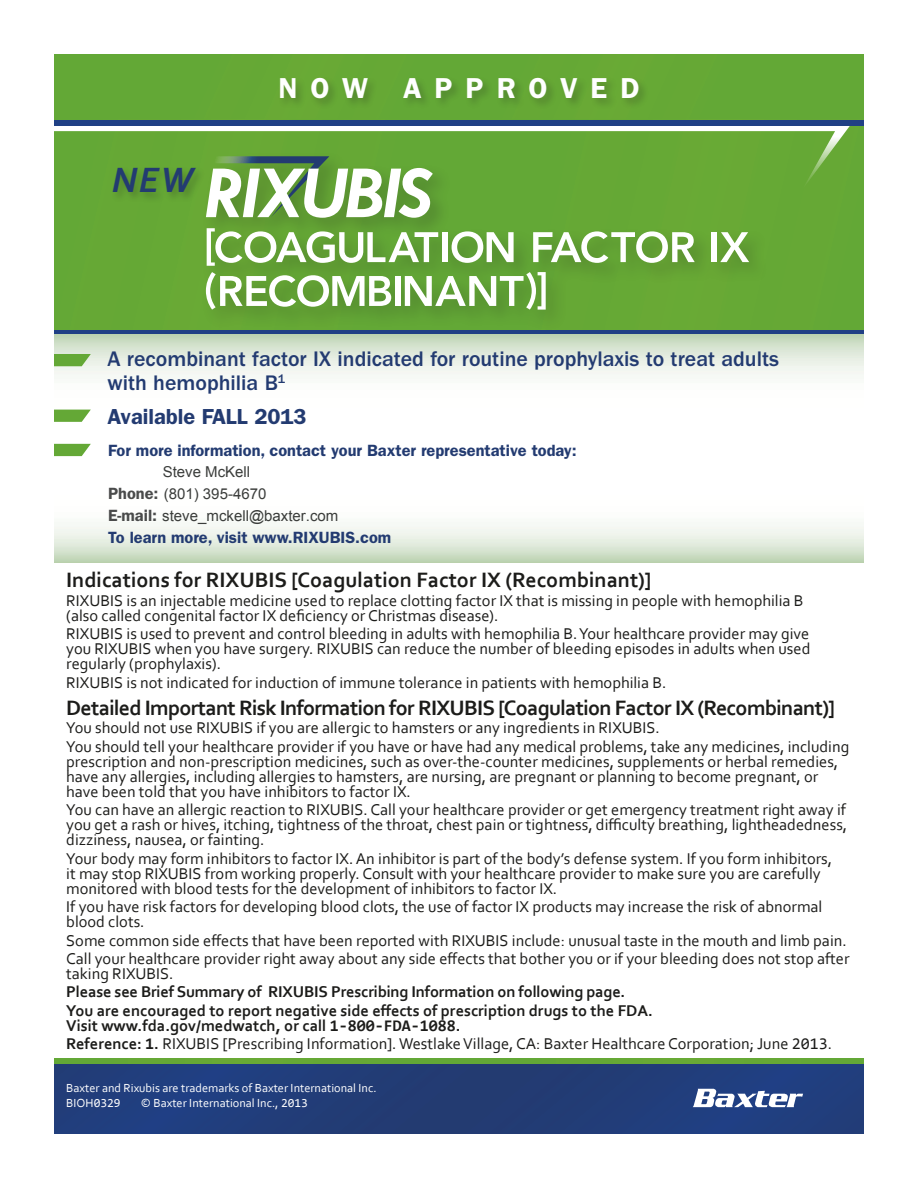
<style>
.page{position:relative;width:918px;height:1188px;background:#fff}
.page>*{position:absolute;margin:0;border:0;box-sizing:border-box;transform-origin:0 0}
.t1{font:italic 700 36.75px "Corbel";color:#233b71}
.t2{font:600 28.95px "ITC Franklin Gothic Std";letter-spacing:.45em;color:#fff}
.t3{font:500 21.75px/24.6px "ITC Franklin Gothic Std";color:#233b71}
.t4{font:700 21.75px "Corbel";letter-spacing:-.03em;color:#1c1c1a}
.t5{font:700 21.75px "Corbel";color:#1c1c1a}
.t6{font:600 21.75px "ITC Franklin Gothic Std";color:#233b71}
.t7{font:16.35px/15px "Corbel";color:#1c1c1a}
.t8{font:700 16.35px/18.5px "Corbel";letter-spacing:-.01em;color:#1c1c1a}
.t9{font:600 16.35px "ITC Franklin Gothic Std";color:#233b71}
.t10{font:15px/21.6px "Arial";color:#3b3d3b}
.t11{font:12.3px/14.7px "Corbel";color:#fff}
.s1{font-family:"ITC Franklin Gothic Std";font-weight:600;font-size:16.35px;color:#4a4b4b}
.s2{font-weight:700}
.s3{font-family:"Consolas";font-weight:700}
.s4{font-family:"Consolas"}
</style>
<div class="page">
<div style="left:54px;top:118px;width:810px;height:215px;background:#66a835"></div>
<div style="left:54px;top:54px;width:810px;height:65px;background:#63a836"></div>
<svg style="left:54px;top:331px;width:810px;height:4px;fill:#204085"></svg>
<svg style="left:54px;top:335px;width:810px;height:227px"></svg>
<div style="left:201px;top:151px;width:569px;height:181px;background:#1c1c1a;opacity:.25"></div>
<svg style="left:206px;top:190px;width:227px;height:28px"></svg>
<svg style="left:207px;top:228px;width:231px;height:38px"></svg>
<div style="left:442px;top:232px;width:5px;height:30px;background:#fff"></div>
<svg style="left:452px;top:231px;width:62px;height:32px"></svg>
<svg style="left:533px;top:231px;width:162px;height:32px"></svg>
<div style="left:712px;top:232px;width:5px;height:30px;background:#fff"></div>
<svg style="left:720px;top:232px;width:29px;height:30px"></svg>
<svg style="left:206px;top:272px;width:185px;height:38px"></svg>
<div style="left:395px;top:276px;width:5px;height:30px;background:#fff"></div>
<svg style="left:405px;top:272px;width:141px;height:38px"></svg>
<div style="left:111px;top:166px;width:95px;height:38px;background:#1c1c1a;opacity:.25"></div>
<div style="left:54px;top:1060px;width:810px;height:74px;background:#223d79"></div>
<svg style="left:693px;top:1089px;width:110px;height:18px"></svg>
<div style="left:54px;top:1059px;width:810px;height:5px;background:#66a835"></div>
<svg style="left:54px;top:126px;width:796px;height:64px"></svg>
<div style="left:54px;top:121px;width:810px;height:5px;background:#204085"></div>
<svg style="left:54px;top:354px;width:37px;height:12px"></svg>
<svg style="left:54px;top:410px;width:37px;height:12px"></svg>
<svg style="left:54px;top:444px;width:37px;height:12px"></svg>
<div style="left:278px;top:76px;width:371px;height:34px;background:#1c1c1a;opacity:.25"></div>
<h1 class="t1" style="left:112px;top:157px;width:83px">NEW</h1>
<h2 class="t2" style="left:278px;top:71px;width:363px">NOW APPROVED</h2>
<h3 class="t3" style="left:108px;top:346px;width:673px">A recombinant factor IX indicated for routine prophylaxis to treat adults with hemophilia B<sup>1</sup></h3>
<h3 class="t6" style="left:108px;top:404px;width:201px">Available FALL 2013</h3>
<p class="t9" style="left:108px;top:440px;width:470px">For more information, contact your Baxter representative today:</p>
<p class="t10" style="left:108px;top:483px;width:232px"><span class="s1">Phone:</span> (801) 395-4670<br><span class="s1">E-mail:</span> steve_mckell@baxter.com</p>
<p class="t9" style="left:108px;top:528px;width:285px">To learn more, visit www.RIXUBIS.com</p>
<p class="t10" style="left:163px;top:461px;width:89px">Steve McKell</p>
<h3 class="t5" style="left:66px;top:567px;width:587px">Indications for RIXUBIS [Coagulation Factor IX (Recombinant)]</h3>
<p class="t7" style="left:66px;top:592px;width:739px">RIXUBIS is an injectable medicine used to replace clotting factor IX that is missing in people with hemophilia B (also called congenital factor IX deficiency or Christmas disease).</p>
<p class="t7" style="left:66px;top:626px;width:746px;text-align:justify">RIXUBIS is used to prevent and control bleeding in adults with hemophilia B. Your healthcare provider may give you RIXUBIS when you have surgery. RIXUBIS can reduce the number of bleeding episodes in adults when used regularly (prophylaxis).</p>
<p class="t7" style="left:66px;top:674px;width:602px">RIXUBIS is not indicated for induction of immune tolerance in patients with hemophilia B.</p>
<h3 class="t4" style="left:66px;top:694px;width:770px">Detailed Important Risk Information for RIXUBIS [Coagulation Factor IX (Recombinant)]</h3>
<p class="t7" style="left:66px;top:718px;width:785px;line-height:18.5px">You should not use RIXUBIS if you are allergic to hamsters or any ingredients in RIXUBIS.<br>You should tell your healthcare provider if you have or have had any medical problems, take any medicines, including</p>
<p class="t7" style="left:66px;top:753px;width:774px">prescription and non-prescription medicines, such as over-the-counter medicines, supplements or herbal remedies, have any allergies, including allergies to hamsters, are nursing, are pregnant or planning to become pregnant, or have been told that you have inhibitors to factor IX.</p>
<p class="t7" style="left:66px;top:802px;width:783px;text-align:justify">You can have an allergic reaction to RIXUBIS. Call your healthcare provider or get emergency treatment right away if you get a rash or hives, itching, tightness of the throat, chest pain or tightness, difficulty breathing, lightheadedness, dizziness, nausea, or fainting.</p>
<p class="t7" style="left:66px;top:850px;width:767px">Your body may form inhibitors to factor IX. An inhibitor is part of the body’s defense system. If you form inhibitors, it may stop RIXUBIS from working properly. Consult with your healthcare provider to make sure you are carefully monitored with blood tests for the development of inhibitors to factor IX.</p>
<p class="t7" style="left:66px;top:899px;width:758px">If you have risk factors for developing blood clots, the use of factor IX products may increase the risk of abnormal blood clots.</p>
<p class="t7" style="left:66px;top:931px;width:785px;line-height:18.5px">Some common side effects that have been reported with RIXUBIS include: unusual taste in the mouth and limb pain.<br>Call your healthcare provider right away about any side effects that bother you or if your bleeding does not stop after</p>
<p class="t7" style="left:66px;top:966px;width:109px">taking RIXUBIS.</p>
<p class="t8" style="left:66px;top:982px;width:588px">Please see Brief Summary of RIXUBIS Prescribing Information on following page.<br>You are encouraged to report negative side effects of prescription drugs to the FDA.</p>
<p class="t7" style="left:66px;top:1016px;width:767px;line-height:18.5px"><span class="s2">Visit www.fda.gov/medwatch, or call</span> <span class="s3">1-800-FDA-1088</span><span class="s2">.<br>Reference:</span> <span class="s3">1</span><span class="s2">.</span> RIXUBIS [Prescribing Information]. Westlake Village, CA: Baxter Healthcare Corporation; June <span class="s4">2013</span>.</p>
<p class="t11" style="left:66px;top:1081px;width:312px">Baxter and Rixubis are trademarks of Baxter International Inc.<br>BIOH<span class="s4">0329</span></p>
<p class="t11" style="left:141px;top:1095px;width:169px">© Baxter International Inc., <span class="s4">2013</span></p>
</div>
